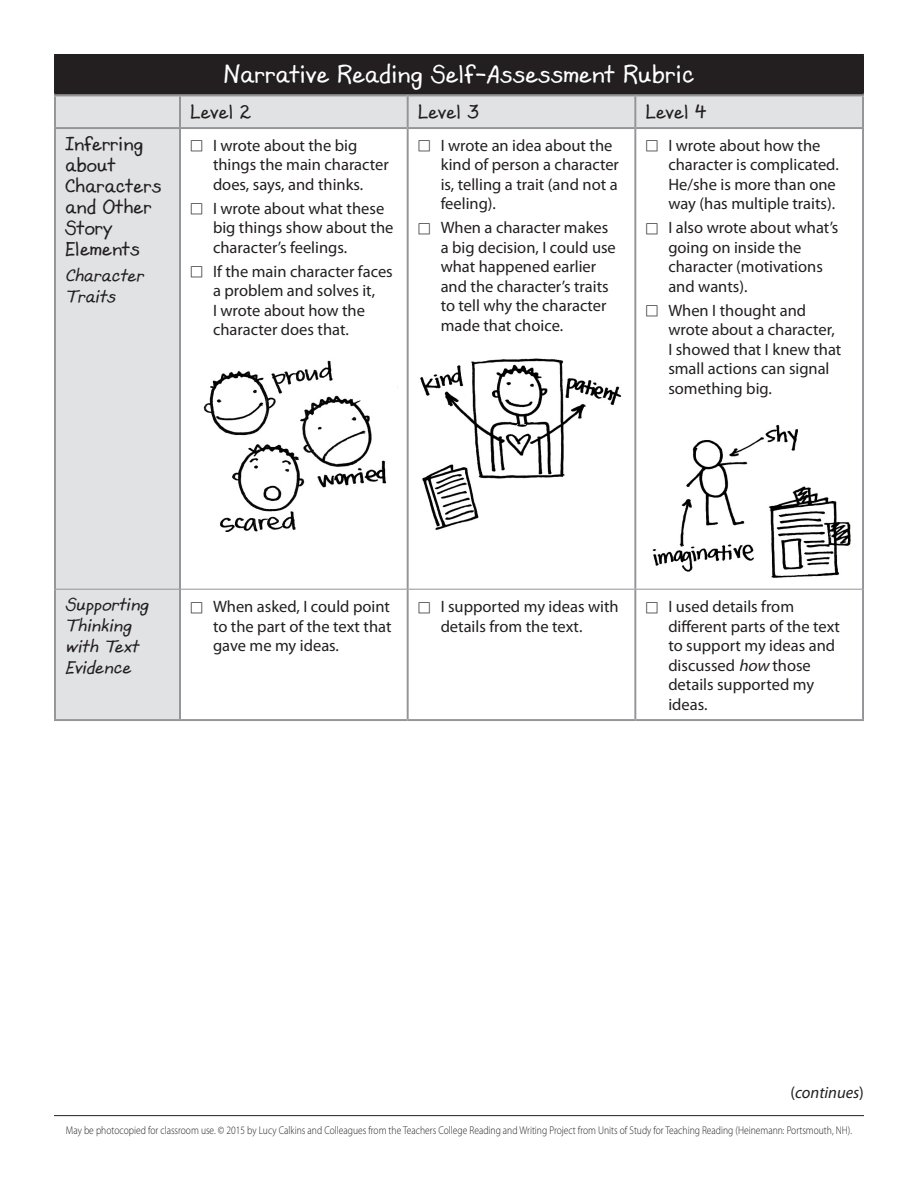
<style>
.page{position:relative;width:918px;height:1188px;background:#fff}
.page>*{position:absolute;margin:0;border:0;box-sizing:border-box;transform-origin:0 0}
.G3_title{font:21px "Martinelli Piccolo";letter-spacing:.005em;color:#fff}
.t1{font:16.5px/19.5px "Myriad Pro";color:#231f20}
.G3_RUBRIC_tch_strand{font:16.5px/21px "Martinelli Piccolo";color:#231f20}
.G3_RUBRIC_tch{font:16.5px "Martinelli Piccolo";color:#231f20}
.t2{font:italic 16.5px "Myriad Pro";color:#231f20}
.G3_RUBRIC_tch_thread{font:italic 15px/21px "Martinelli Piccolo";color:#231f20}
.t3{font:300 11.25px "Myriad Pro";color:#231f20;scale:.85 1}
.s1{font-family:"Universal Newswith Comm Pi";font-size:12.15px}
.s2{font-style:italic}
.s3{font-style:normal}
</style>
<div class="page">
<hr style="left:54px;top:1115px;width:810px;height:1px;background:#231f20">
<div style="left:55px;top:55px;width:808px;height:39px;background:#231f20"></div>
<hr style="left:862px;top:55px;width:2px;height:39px;background:#231f20">
<hr style="left:54px;top:54px;width:810px;height:1px;background:#231f20">
<hr style="left:54px;top:94px;width:810px;height:1px;background:#231f20">
<hr style="left:54px;top:55px;width:2px;height:39px;background:#231f20">
<div style="left:56px;top:96px;width:806px;height:623px;background:#e1e2e4"></div>
<svg style="left:181px;top:129px;width:681px;height:590px"></svg>
<hr style="left:407px;top:96px;width:2px;height:31px;background:#939598">
<hr style="left:634px;top:96px;width:2px;height:31px;background:#939598">
<hr style="left:862px;top:96px;width:2px;height:31px;background:#939598">
<hr style="left:634px;top:129px;width:2px;height:460px;background:#939598">
<hr style="left:862px;top:129px;width:2px;height:460px;background:#939598">
<hr style="left:634px;top:590px;width:2px;height:129px;background:#939598">
<hr style="left:862px;top:589px;width:2px;height:130px;background:#939598">
<hr style="left:54px;top:719px;width:126px;height:2px;background:#939598">
<hr style="left:408px;top:719px;width:227px;height:2px;background:#939598">
<hr style="left:635px;top:719px;width:229px;height:2px;background:#939598">
<hr style="left:56px;top:589px;width:123px;height:1px;background:#939598">
<hr style="left:181px;top:589px;width:226px;height:1px;background:#939598">
<hr style="left:409px;top:589px;width:226px;height:1px;background:#939598">
<hr style="left:635px;top:589px;width:227px;height:1px;background:#939598">
<hr style="left:180px;top:95px;width:228px;height:1px;background:#939598">
<hr style="left:408px;top:95px;width:227px;height:1px;background:#939598">
<hr style="left:635px;top:95px;width:229px;height:1px;background:#939598">
<hr style="left:54px;top:127px;width:126px;height:2px;background:#939598">
<hr style="left:180px;top:127px;width:228px;height:2px;background:#939598">
<hr style="left:408px;top:127px;width:227px;height:2px;background:#939598">
<hr style="left:635px;top:127px;width:229px;height:2px;background:#939598">
<hr style="left:407px;top:129px;width:2px;height:460px;background:#939598">
<hr style="left:407px;top:589px;width:2px;height:130px;background:#939598">
<hr style="left:180px;top:719px;width:228px;height:2px;background:#939598">
<hr style="left:54px;top:95px;width:126px;height:1px;background:#939598">
<hr style="left:54px;top:96px;width:2px;height:31px;background:#939598">
<hr style="left:179px;top:96px;width:2px;height:31px;background:#939598">
<hr style="left:54px;top:129px;width:2px;height:460px;background:#939598">
<hr style="left:179px;top:129px;width:2px;height:460px;background:#939598">
<hr style="left:54px;top:589px;width:2px;height:130px;background:#939598">
<hr style="left:179px;top:589px;width:2px;height:130px;background:#939598">
<img style="left:190px;top:352px;width:207px;height:180px">
<img style="left:418px;top:347px;width:207px;height:188px">
<img style="left:646px;top:410px;width:206px;height:169px">
<p class="G3_title" style="left:223px;top:63px;width:472px">Narrative Reading Self-Assessment Rubric</p>
<p class="G3_RUBRIC_tch_strand" style="left:65px;top:135px;width:98px">Inferring about<br>Characters and Other<br>Story<br>Elements</p>
<p class="G3_RUBRIC_tch_thread" style="left:65px;top:266px;width:84px">Character<br>Traits</p>
<p class="G3_RUBRIC_tch" style="left:190px;top:102px;width:62px">Level 2</p>
<p class="G3_RUBRIC_tch" style="left:418px;top:102px;width:62px">Level 3</p>
<p class="G3_RUBRIC_tch" style="left:646px;top:102px;width:62px">Level 4</p>
<p class="t1" style="left:213px;top:135px;width:177px;text-indent:-22px"><span class="s1">□</span> I wrote about the big things the main character does, says, and thinks.</p>
<p class="t1" style="left:213px;top:198px;width:182px;text-indent:-22px"><span class="s1">□</span> I wrote about what these big things show about the character’s feelings.</p>
<p class="t1" style="left:213px;top:261px;width:181px;text-indent:-22px"><span class="s1">□</span> If the main character faces a problem and solves it,<br>I wrote about how the character does that.</p>
<p class="t1" style="left:441px;top:135px;width:180px;text-indent:-22px"><span class="s1">□</span> I wrote an idea about the kind of person a character is, telling a trait (and not a feeling).</p>
<p class="t1" style="left:441px;top:218px;width:177px;text-indent:-22px"><span class="s1">□</span> When a character makes a big decision, I could use what happened earlier and the character’s traits to tell why the character made that choice.</p>
<p class="t1" style="left:668px;top:135px;width:172px;text-indent:-22px"><span class="s1">□</span> I wrote about how the character is complicated.<br>He/she is more than one way (has multiple traits).</p>
<p class="t1" style="left:668px;top:218px;width:172px;text-indent:-22px"><span class="s1">□</span> I also wrote about what’s going on inside the character (motivations and wants).</p>
<p class="t1" style="left:668px;top:300px;width:175px;text-indent:-22px"><span class="s1">□</span> When I thought and wrote about a character,<br>I showed that I knew that small actions can signal something big.</p>
<p class="G3_RUBRIC_tch_thread" style="left:65px;top:595px;width:88px">Supporting<br>Thinking with Text<br>Evidence</p>
<p class="t1" style="left:213px;top:597px;width:180px;text-align:justify;text-indent:-23px"><span class="s1">□</span> When asked, I could point to the part of the text that gave me my ideas.</p>
<p class="t1" style="left:441px;top:597px;width:179px;text-indent:-22px"><span class="s1">□</span> I supported my ideas with details from the text.</p>
<p class="t1" style="left:668px;top:597px;width:173px;text-indent:-22px"><span class="s1">□</span> I used details from different parts of the text to support my ideas and discussed <span class="s2">how</span> those details supported my ideas.</p>
<p class="t2" style="left:790px;top:1084px;width:75px"><span class="s3">(</span>continues<span class="s3">)</span></p>
<p class="t3" style="left:66px;top:1123px;width:926px">May be photocopied for classroom use. © 2015 by Lucy Calkins and Colleagues from the Teachers College Reading and Writing Project from Units of Study for Teaching Reading (Heinemann: Portsmouth, NH).</p>
</div>
